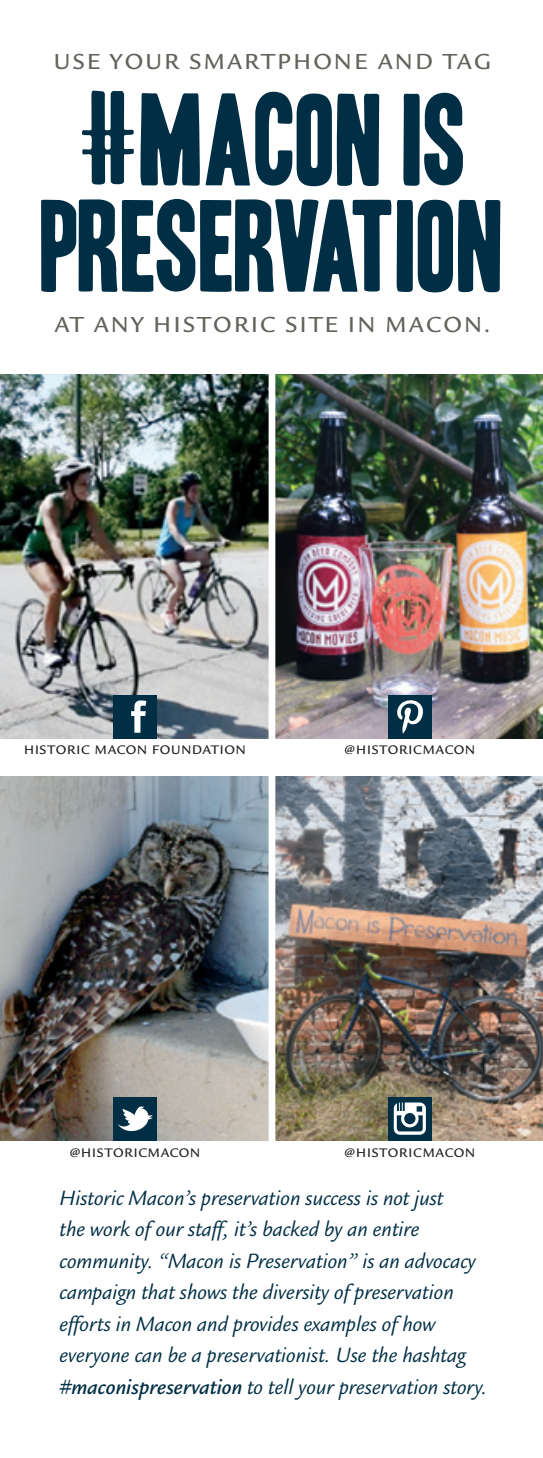
<style>
.page{position:relative;width:543px;height:1458px;background:#fff}
.page>*{position:absolute;margin:0;border:0;box-sizing:border-box;transform-origin:0 0}
.t1{font:112.5px/106.2px "Headline HPLHS One";color:#002f45;text-align:center}
.t2{font:italic 22.5px/31.5px "Legacy Sans ITC Pro";color:#002f45}
.t3{font:500 22.5px "Legacy Sans SC";letter-spacing:.1em;color:#63635c}
.t4{font:500 13.5px "Legacy Sans ITC Pro";letter-spacing:.06em;color:#231f20}
.s1{font-weight:500}
</style>
<div class="page">
<img style="left:0;top:374px;width:542px;height:365px">
<img style="left:0;top:776px;width:542px;height:365px">
<div style="left:268px;top:363px;width:7px;height:783px;background:#fff"></div>
<img style="left:113px;top:695px;width:44px;height:44px">
<img style="left:113px;top:1097px;width:44px;height:44px">
<img style="left:387px;top:695px;width:44px;height:44px">
<img style="left:387px;top:1097px;width:44px;height:44px">
<p class="t3" style="left:54px;top:48px;width:438px">USE YOUR SMARTPHONE AND TAG</p>
<h1 class="t1" style="left:41px;top:89px;width:464px">#MACON IS<br>PRESERVATION</h1>
<p class="t3" style="left:54px;top:311px;width:437px">AT ANY HISTORIC SITE IN MACON.</p>
<p class="t4" style="left:24px;top:742px;width:223px">HISTORIC MACON FOUNDATION</p>
<p class="t4" style="left:344px;top:742px;width:132px">@H ISTORICMACON</p>
<p class="t4" style="left:70px;top:1145px;width:132px">@H ISTORICMACON</p>
<p class="t4" style="left:344px;top:1145px;width:132px">@H ISTORICMACON</p>
<p class="t2" style="left:59px;top:1182px;width:429px">Historic Macon’s preservation success is not just<br>the work of our staff, it’s backed by an entire community. “Macon is Preservation” is an advocacy campaign that shows the diversity of preservation efforts in Macon and provides examples of how everyone can be a preservationist. Use the hashtag <span class="s1">#maconispreservation</span> to tell your preservation story.</p>
</div>
